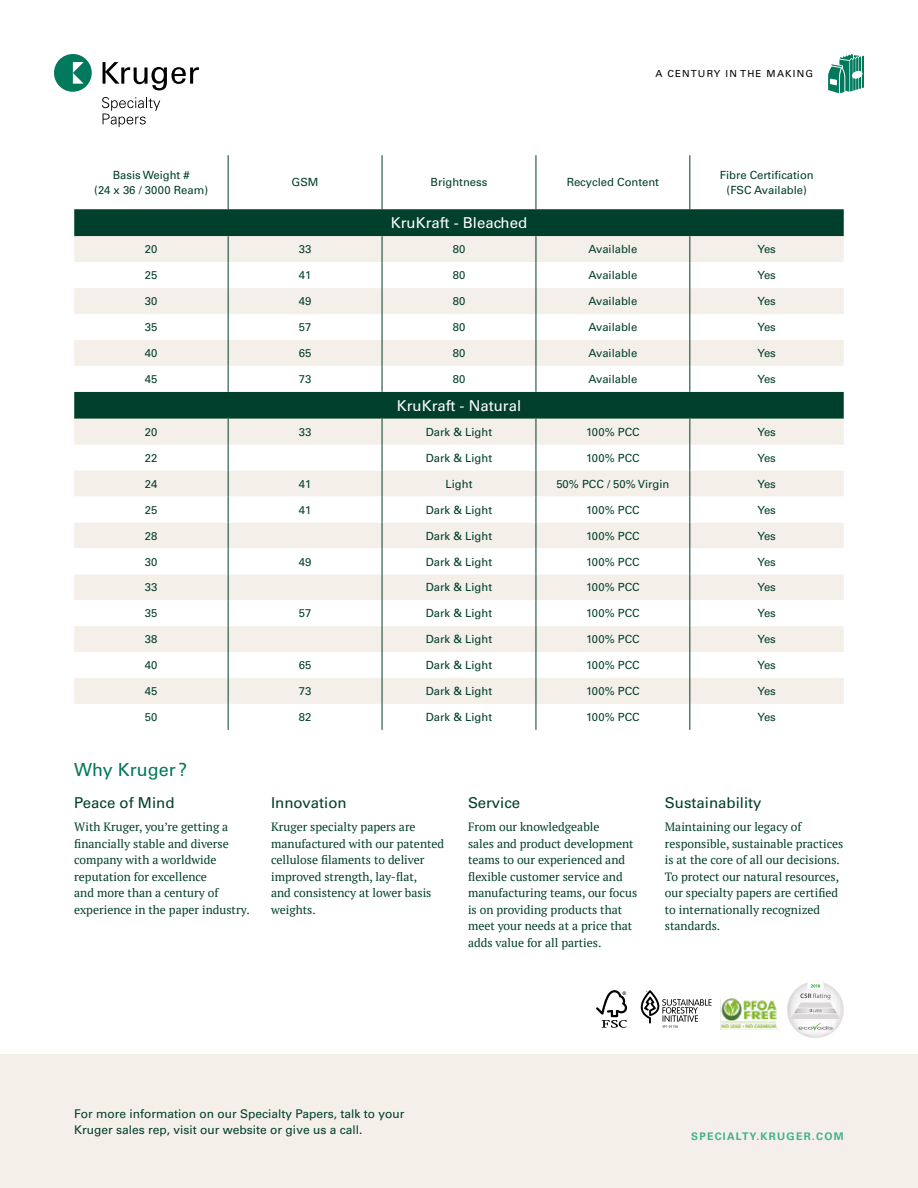
<style>
.page{position:relative;width:918px;height:1188px;background:#fff}
.page>*{position:absolute;margin:0;border:0;box-sizing:border-box;transform-origin:0 0}
.t1{font:18px "Univers";color:#00795d}
.t2{font:15px "Univers";color:#003f2b}
.t3{font:15px "Univers";color:#fff}
.t4{font:12px/16.5px "PT Serif";color:#003f2b}
.t5{font:12px/16.5px "Univers";color:#003f2b}
.t6{font:11.25px/15px "Univers";color:#003f2b;text-align:center}
.t7{font:700 10.5px "Univers";letter-spacing:.12em;color:#42b388}
.t8{font:9.75px "Univers";letter-spacing:.12em;color:#000}
</style>
<div class="page">
<svg style="left:102px;top:97px;width:58px;height:30px"></svg>
<svg style="left:54px;top:54px;width:38px;height:38px"></svg>
<svg style="left:103px;top:62px;width:96px;height:28px"></svg>
<svg style="left:828px;top:54px;width:36px;height:39px"></svg>
<div style="left:0;top:1054px;width:918px;height:134px;background:#f5efea"></div>
<div style="left:74px;top:209px;width:770px;height:27px;background:#003f2b"></div>
<div style="left:74px;top:236px;width:770px;height:26px;background:#f5efea"></div>
<svg style="left:74px;top:288px;width:770px;height:416px;fill:#f5efea"></svg>
<hr style="left:228px;top:155px;width:1px;height:54px;background:#003f2b">
<hr style="left:382px;top:155px;width:1px;height:54px;background:#003f2b">
<hr style="left:536px;top:155px;width:1px;height:54px;background:#003f2b">
<hr style="left:690px;top:155px;width:1px;height:54px;background:#003f2b">
<svg style="left:228px;top:236px;width:1px;height:156px"></svg>
<svg style="left:382px;top:236px;width:1px;height:156px"></svg>
<svg style="left:536px;top:236px;width:1px;height:156px"></svg>
<svg style="left:690px;top:236px;width:1px;height:156px"></svg>
<svg style="left:228px;top:419px;width:1px;height:311px"></svg>
<svg style="left:382px;top:419px;width:1px;height:311px"></svg>
<svg style="left:536px;top:419px;width:1px;height:311px"></svg>
<svg style="left:690px;top:419px;width:1px;height:311px"></svg>
<img style="left:721px;top:998px;width:56px;height:31px">
<svg style="left:596px;top:990px;width:31px;height:38px"></svg>
<svg style="left:641px;top:990px;width:71px;height:38px"></svg>
<svg style="left:787px;top:981px;width:57px;height:57px"></svg>
<p class="t8" style="left:655px;top:68px;width:159px">A CENTURY IN THE MAKING</p>
<p class="t6" style="left:94px;top:168px;width:115px">Basis Weight #<br>(24 x 36 / 3000 Ream)</p>
<p class="t6" style="left:292px;top:175px;width:28px">GSM</p>
<p class="t6" style="left:431px;top:175px;width:58px">Brightness</p>
<p class="t6" style="left:567px;top:175px;width:94px">Recycled Content</p>
<p class="t6" style="left:720px;top:168px;width:96px">Fibre Certification (FSC Available)</p>
<p class="t3" style="left:391px;top:214px;width:138px">KruKraft - Bleached</p>
<p class="t6" style="left:145px;top:242px;width:14px">20</p>
<p class="t6" style="left:299px;top:242px;width:14px">33</p>
<p class="t6" style="left:453px;top:242px;width:14px">80</p>
<p class="t6" style="left:588px;top:242px;width:50px">Available</p>
<p class="t6" style="left:758px;top:242px;width:20px">Yes</p>
<p class="t6" style="left:145px;top:268px;width:14px">25</p>
<p class="t6" style="left:299px;top:268px;width:14px">41</p>
<p class="t6" style="left:453px;top:268px;width:14px">80</p>
<p class="t6" style="left:588px;top:268px;width:50px">Available</p>
<p class="t6" style="left:758px;top:268px;width:20px">Yes</p>
<p class="t6" style="left:145px;top:294px;width:14px">30</p>
<p class="t6" style="left:299px;top:294px;width:14px">49</p>
<p class="t6" style="left:453px;top:294px;width:14px">80</p>
<p class="t6" style="left:588px;top:294px;width:50px">Available</p>
<p class="t6" style="left:758px;top:294px;width:20px">Yes</p>
<p class="t6" style="left:145px;top:320px;width:14px">35</p>
<p class="t6" style="left:299px;top:320px;width:14px">57</p>
<p class="t6" style="left:453px;top:320px;width:14px">80</p>
<p class="t6" style="left:588px;top:320px;width:50px">Available</p>
<p class="t6" style="left:758px;top:320px;width:20px">Yes</p>
<p class="t6" style="left:145px;top:346px;width:14px">40</p>
<p class="t6" style="left:299px;top:346px;width:14px">65</p>
<p class="t6" style="left:453px;top:346px;width:14px">80</p>
<p class="t6" style="left:588px;top:346px;width:50px">Available</p>
<p class="t6" style="left:758px;top:346px;width:20px">Yes</p>
<p class="t6" style="left:145px;top:372px;width:14px">45</p>
<p class="t6" style="left:299px;top:372px;width:14px">73</p>
<p class="t6" style="left:453px;top:372px;width:14px">80</p>
<p class="t6" style="left:588px;top:372px;width:50px">Available</p>
<p class="t6" style="left:758px;top:372px;width:20px">Yes</p>
<p class="t3" style="left:397px;top:397px;width:126px">KruKraft - Natural</p>
<p class="t6" style="left:145px;top:425px;width:14px">20</p>
<p class="t6" style="left:299px;top:425px;width:14px">33</p>
<p class="t6" style="left:426px;top:425px;width:68px">Dark &amp; Light</p>
<p class="t6" style="left:586px;top:425px;width:55px">100% PCC</p>
<p class="t6" style="left:758px;top:425px;width:20px">Yes</p>
<p class="t6" style="left:145px;top:450px;width:14px">22</p>
<p class="t6" style="left:426px;top:450px;width:68px">Dark &amp; Light</p>
<p class="t6" style="left:586px;top:450px;width:55px">100% PCC</p>
<p class="t6" style="left:758px;top:450px;width:20px">Yes</p>
<p class="t6" style="left:145px;top:476px;width:14px">24</p>
<p class="t6" style="left:299px;top:476px;width:14px">41</p>
<p class="t6" style="left:446px;top:476px;width:28px">Light</p>
<p class="t6" style="left:556px;top:476px;width:115px">50% PCC / 50% Virgin</p>
<p class="t6" style="left:758px;top:476px;width:20px">Yes</p>
<p class="t6" style="left:145px;top:502px;width:14px">25</p>
<p class="t6" style="left:299px;top:502px;width:14px">41</p>
<p class="t6" style="left:426px;top:502px;width:68px">Dark &amp; Light</p>
<p class="t6" style="left:586px;top:502px;width:55px">100% PCC</p>
<p class="t6" style="left:758px;top:502px;width:20px">Yes</p>
<p class="t6" style="left:145px;top:528px;width:14px">28</p>
<p class="t6" style="left:426px;top:528px;width:68px">Dark &amp; Light</p>
<p class="t6" style="left:586px;top:528px;width:55px">100% PCC</p>
<p class="t6" style="left:758px;top:528px;width:20px">Yes</p>
<p class="t6" style="left:145px;top:554px;width:14px">30</p>
<p class="t6" style="left:299px;top:554px;width:14px">49</p>
<p class="t6" style="left:426px;top:554px;width:68px">Dark &amp; Light</p>
<p class="t6" style="left:586px;top:554px;width:55px">100% PCC</p>
<p class="t6" style="left:758px;top:554px;width:20px">Yes</p>
<p class="t6" style="left:145px;top:580px;width:14px">33</p>
<p class="t6" style="left:426px;top:580px;width:68px">Dark &amp; Light</p>
<p class="t6" style="left:586px;top:580px;width:55px">100% PCC</p>
<p class="t6" style="left:758px;top:580px;width:20px">Yes</p>
<p class="t6" style="left:145px;top:606px;width:14px">35</p>
<p class="t6" style="left:299px;top:606px;width:14px">57</p>
<p class="t6" style="left:426px;top:606px;width:68px">Dark &amp; Light</p>
<p class="t6" style="left:586px;top:606px;width:55px">100% PCC</p>
<p class="t6" style="left:758px;top:606px;width:20px">Yes</p>
<p class="t6" style="left:145px;top:632px;width:14px">38</p>
<p class="t6" style="left:426px;top:632px;width:68px">Dark &amp; Light</p>
<p class="t6" style="left:586px;top:632px;width:55px">100% PCC</p>
<p class="t6" style="left:758px;top:632px;width:20px">Yes</p>
<p class="t6" style="left:145px;top:658px;width:14px">40</p>
<p class="t6" style="left:299px;top:658px;width:14px">65</p>
<p class="t6" style="left:426px;top:658px;width:68px">Dark &amp; Light</p>
<p class="t6" style="left:586px;top:658px;width:55px">100% PCC</p>
<p class="t6" style="left:758px;top:658px;width:20px">Yes</p>
<p class="t6" style="left:145px;top:684px;width:14px">45</p>
<p class="t6" style="left:299px;top:684px;width:14px">73</p>
<p class="t6" style="left:426px;top:684px;width:68px">Dark &amp; Light</p>
<p class="t6" style="left:586px;top:684px;width:55px">100% PCC</p>
<p class="t6" style="left:758px;top:684px;width:20px">Yes</p>
<p class="t6" style="left:145px;top:710px;width:14px">50</p>
<p class="t6" style="left:299px;top:710px;width:14px">82</p>
<p class="t6" style="left:426px;top:710px;width:68px">Dark &amp; Light</p>
<p class="t6" style="left:586px;top:710px;width:55px">100% PCC</p>
<p class="t6" style="left:758px;top:710px;width:20px">Yes</p>
<h1 class="t1" style="left:74px;top:759px;width:114px">Why Kruger?</h1>
<p class="t2" style="left:74px;top:794px;width:102px">Peace of Mind</p>
<p class="t4" style="left:74px;top:818px;width:177px">With Kruger, you’re getting a financially stable and diverse company with a worldwide reputation for excellence<br>and more than a century of experience in the paper industry.</p>
<p class="t2" style="left:468px;top:794px;width:54px">Service</p>
<p class="t4" style="left:468px;top:818px;width:171px">From our knowledgeable<br>sales and product development teams to our experienced and flexible customer service and manufacturing teams, our focus is on providing products that meet your needs at a price that adds value for all parties.</p>
<p class="t2" style="left:665px;top:794px;width:98px">Sustainability</p>
<p class="t4" style="left:665px;top:818px;width:180px">Maintaining our legacy of responsible, sustainable practices is at the core of all our decisions.<br>To protect our natural resources, our specialty papers are certified to internationally recognized standards.</p>
<p class="t2" style="left:271px;top:794px;width:77px">Innovation</p>
<p class="t4" style="left:271px;top:818px;width:175px">Kruger specialty papers are manufactured with our patented cellulose filaments to deliver improved strength, lay-flat,<br>and consistency at lower basis weights.</p>
<p class="t5" style="left:74px;top:1105px;width:332px">For more information on our Specialty Papers, talk to your<br>Kruger sales rep, visit our website or give us a call.</p>
<p class="t7" style="left:691px;top:1131px;width:154px">SPECIALTY.KRUGER.COM</p>
</div>
